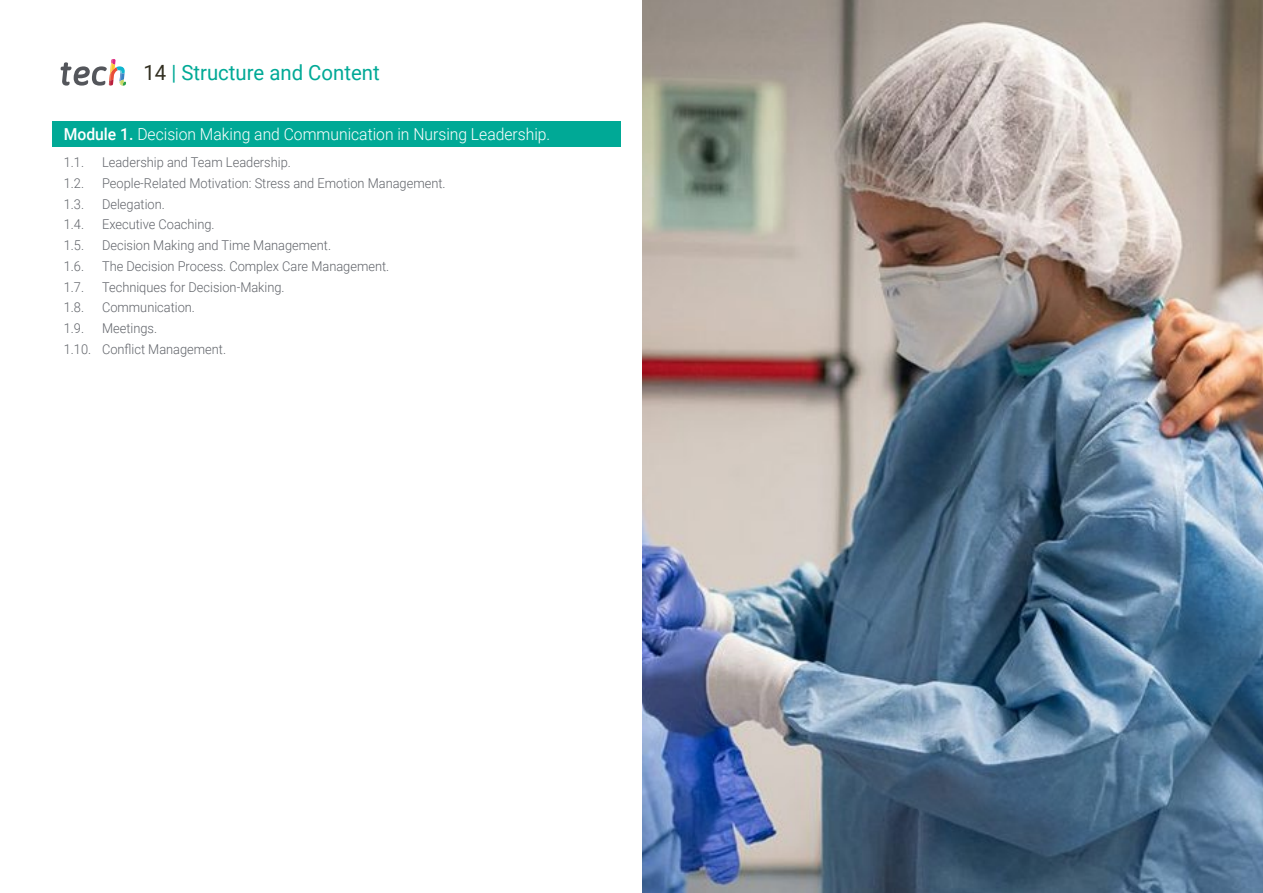
<style>
.page{position:relative;width:1263px;height:893px;background:#fff}
.page>*{position:absolute;margin:0;border:0;box-sizing:border-box;transform-origin:0 0}
.t1{font:21px "Roboto";color:#00a996}
.t2{font:300 16.5px "Roboto";color:#fff;scale:.95 1}
.t3{font:300 13.5px/20.7px "Roboto";color:#61646a;scale:.95 1}
.s1{color:#312e20}
.s2{font-weight:500}
</style>
<div class="page">
<div style="left:53px;top:121px;width:568px;height:25px;background:#00a996"></div>
<img style="left:642px;top:0;width:621px;height:893px">
<svg style="left:61px;top:59px;width:65px;height:27px"></svg>
<h1 class="t1" style="left:144px;top:57px;width:238px"><span class="s1">14</span> | Structure and Content</h1>
<p class="t2" style="left:64px;top:123px;width:514px"><span class="s2">Module 1.</span> Decision Making and Communication in Nursing Leadership.</p>
<p class="t3" style="left:64px;top:151px;width:23px">1.1.</p>
<p class="t3" style="left:102px;top:151px;width:200px">Leadership and Team Leadership.</p>
<p class="t3" style="left:64px;top:172px;width:23px">1.2.</p>
<p class="t3" style="left:102px;top:172px;width:363px">People-Related Motivation: Stress and Emotion Management.</p>
<p class="t3" style="left:64px;top:193px;width:23px">1.3.</p>
<p class="t3" style="left:102px;top:193px;width:68px">Delegation.</p>
<p class="t3" style="left:64px;top:214px;width:23px">1.4.</p>
<p class="t3" style="left:102px;top:214px;width:120px">Executive Coaching.</p>
<p class="t3" style="left:64px;top:234px;width:23px">1.5.</p>
<p class="t3" style="left:102px;top:234px;width:243px">Decision Making and Time Management.</p>
<p class="t3" style="left:64px;top:255px;width:23px">1.6.</p>
<p class="t3" style="left:102px;top:255px;width:304px">The Decision Process. Complex Care Management.</p>
<p class="t3" style="left:64px;top:276px;width:23px">1.7.</p>
<p class="t3" style="left:102px;top:276px;width:194px">Techniques for Decision-Making.</p>
<p class="t3" style="left:64px;top:297px;width:23px">1.8.</p>
<p class="t3" style="left:102px;top:297px;width:99px">Communication.</p>
<p class="t3" style="left:64px;top:317px;width:23px">1.9.</p>
<p class="t3" style="left:64px;top:317px;width:172px;text-indent:38px">Meetings.<br>1.10. Conflict Management.</p>
</div>
